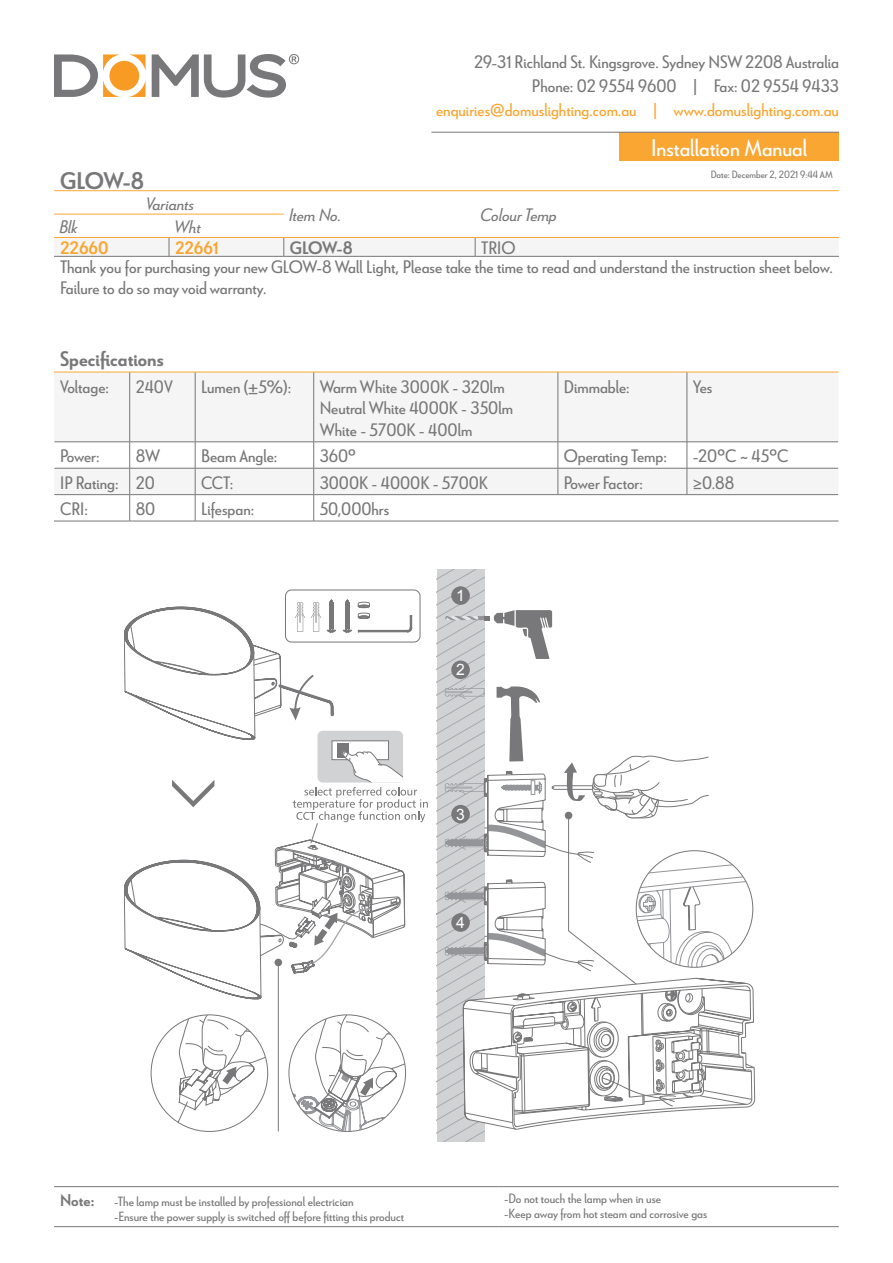
<style>
.page{position:relative;width:893px;height:1263px;background:#fff}
.page>*{position:absolute;margin:0;border:0;box-sizing:border-box;transform-origin:0 0}
.t1{font:24px "Le Havre";color:#fff}
.t2{font:700 24px "Le Havre";color:#787779}
.t3{font:700 21px "Le Havre";color:#787779}
.t4{font:18px/21.6px "Le Havre";color:#787779}
.t5{font:18px "Le Havre";color:#faa633}
.t6{font:italic 18px "Le Havre";color:#787779}
.t7{font:700 18px "Le Havre";color:#faa633}
.t8{font:700 18px "Le Havre";color:#787779}
.t9{font:15.75px "Arial";color:#fff}
.t10{font:13.35px/14.4px "Le Havre";color:#787779}
.t11{font:10.5px "Le Havre";color:#787779}
.s1{font-weight:700;font-size:16.95px}
</style>
<div class="page">
<div style="left:619px;top:132px;width:220px;height:28px;background:#faa633"></div>
<hr style="left:431px;top:132px;width:408px;height:1px;background:#787779">
<svg style="left:152px;top:54px;width:147px;height:44px"></svg>
<svg style="left:54px;top:54px;width:66px;height:43px"></svg>
<svg style="left:129px;top:54px;width:17px;height:17px"></svg>
<svg style="left:129px;top:80px;width:17px;height:17px"></svg>
<div style="left:109px;top:61px;width:30px;height:30px;background:#f89b24;border-radius:50%"></div>
<svg style="left:54px;top:373px;width:784px;height:121px;fill:#f5f5f5"></svg>
<hr style="left:54px;top:372px;width:76px;height:1px;background:#faa633">
<hr style="left:130px;top:372px;width:65px;height:1px;background:#faa633">
<hr style="left:195px;top:372px;width:119px;height:1px;background:#faa633">
<hr style="left:314px;top:372px;width:244px;height:1px;background:#faa633">
<hr style="left:558px;top:372px;width:129px;height:1px;background:#faa633">
<hr style="left:687px;top:372px;width:151px;height:1px;background:#faa633">
<hr style="left:129px;top:372px;width:1px;height:70px;background:#787779">
<hr style="left:195px;top:372px;width:1px;height:70px;background:#787779">
<hr style="left:313px;top:372px;width:1px;height:70px;background:#787779">
<hr style="left:558px;top:372px;width:1px;height:70px;background:#787779">
<hr style="left:687px;top:372px;width:1px;height:70px;background:#787779">
<hr style="left:54px;top:442px;width:76px;height:1px;background:#787779">
<hr style="left:130px;top:442px;width:65px;height:1px;background:#787779">
<hr style="left:195px;top:442px;width:119px;height:1px;background:#787779">
<hr style="left:314px;top:442px;width:244px;height:1px;background:#787779">
<hr style="left:558px;top:442px;width:129px;height:1px;background:#787779">
<hr style="left:687px;top:442px;width:151px;height:1px;background:#787779">
<hr style="left:54px;top:468px;width:76px;height:1px;background:#787779">
<hr style="left:130px;top:468px;width:65px;height:1px;background:#787779">
<hr style="left:195px;top:468px;width:119px;height:1px;background:#787779">
<hr style="left:314px;top:468px;width:244px;height:1px;background:#787779">
<hr style="left:558px;top:468px;width:129px;height:1px;background:#787779">
<svg style="left:558px;top:442px;width:1px;height:52px"></svg>
<hr style="left:687px;top:468px;width:151px;height:1px;background:#787779">
<svg style="left:687px;top:442px;width:1px;height:52px"></svg>
<hr style="left:54px;top:494px;width:76px;height:1px;background:#787779">
<hr style="left:130px;top:494px;width:65px;height:1px;background:#787779">
<svg style="left:129px;top:442px;width:1px;height:79px"></svg>
<hr style="left:195px;top:494px;width:119px;height:1px;background:#787779">
<svg style="left:195px;top:442px;width:1px;height:79px"></svg>
<hr style="left:314px;top:494px;width:244px;height:1px;background:#787779">
<svg style="left:313px;top:442px;width:1px;height:79px"></svg>
<hr style="left:558px;top:494px;width:129px;height:1px;background:#787779">
<hr style="left:687px;top:494px;width:151px;height:1px;background:#787779">
<hr style="left:54px;top:521px;width:76px;height:1px;background:#787779">
<hr style="left:130px;top:521px;width:65px;height:1px;background:#787779">
<hr style="left:195px;top:521px;width:119px;height:1px;background:#787779">
<hr style="left:314px;top:521px;width:244px;height:1px;background:#787779">
<hr style="left:558px;top:521px;width:129px;height:1px;background:#787779">
<hr style="left:687px;top:521px;width:151px;height:1px;background:#787779">
<svg style="left:54px;top:1187px;width:785px;height:1px"></svg>
<hr style="left:54px;top:1186px;width:444px;height:1px;background:#787779">
<hr style="left:498px;top:1186px;width:341px;height:1px;background:#787779">
<hr style="left:54px;top:1226px;width:444px;height:1px;background:#787779">
<hr style="left:498px;top:1226px;width:341px;height:1px;background:#787779">
<div style="left:54px;top:238px;width:785px;height:18px;background:#f5f5f5"></div>
<hr style="left:475px;top:190px;width:364px;height:1px;background:#faa633">
<hr style="left:54px;top:256px;width:115px;height:1px;background:#787779">
<hr style="left:169px;top:256px;width:115px;height:1px;background:#787779">
<hr style="left:284px;top:256px;width:191px;height:1px;background:#787779">
<hr style="left:475px;top:256px;width:364px;height:1px;background:#787779">
<hr style="left:54px;top:190px;width:115px;height:1px;background:#faa633">
<hr style="left:169px;top:190px;width:115px;height:1px;background:#faa633">
<hr style="left:284px;top:190px;width:191px;height:1px;background:#faa633">
<hr style="left:54px;top:214px;width:115px;height:1px;background:#faa633">
<hr style="left:169px;top:214px;width:115px;height:1px;background:#faa633">
<hr style="left:54px;top:237px;width:115px;height:1px;background:#faa633">
<hr style="left:169px;top:237px;width:115px;height:1px;background:#faa633">
<hr style="left:284px;top:237px;width:191px;height:1px;background:#faa633">
<hr style="left:475px;top:237px;width:364px;height:1px;background:#faa633">
<div style="left:285px;top:590px;width:135px;height:52px;border:1px solid #787779;border-radius:6px"></div>
<svg style="left:358px;top:602px;width:54px;height:30px"></svg>
<svg style="left:124px;top:599px;width:228px;height:141px"></svg>
<hr style="left:278px;top:962px;width:1px;height:169px;background:#787779">
<svg style="left:169px;top:1015px;width:99px;height:116px"></svg>
<svg style="left:289px;top:1015px;width:117px;height:116px"></svg>
<svg style="left:437px;top:569px;width:318px;height:572px"></svg>
<div style="left:317px;top:731px;width:86px;height:51px;background:#d1d2d4;border-radius:5px"></div>
<div style="left:332px;top:741px;width:56px;height:19px;background:#fff"></div>
<div style="left:337px;top:743px;width:12px;height:14px;background:#787779"></div>
<svg style="left:124px;top:748px;width:304px;height:251px"></svg>
<p class="t4" style="left:474px;top:50px;width:366px;line-height:24px;text-align:right">29-31 Richland St. Kingsgrove. Sydney NSW 2208 Australia<br>Phone: 02 9554 9600 | Fax: 02 9554 9433</p>
<p class="t5" style="left:436px;top:100px;width:404px">enquiries@domuslighting.com.au | www.domuslighting.com.au</p>
<h1 class="t1" style="left:651px;top:133px;width:158px">Installation Manual</h1>
<h1 class="t2" style="left:60px;top:166px;width:86px">GLOW-8</h1>
<p class="t11" style="left:711px;top:168px;width:123px">Date: December 2, 2021 9:44 AM</p>
<p class="t6" style="left:145px;top:193px;width:50px">Variants</p>
<p class="t6" style="left:288px;top:205px;width:54px">Item No.</p>
<p class="t6" style="left:479px;top:205px;width:78px">Colour Temp</p>
<p class="t6" style="left:58px;top:216px;width:20px">Blk</p>
<p class="t6" style="left:173px;top:216px;width:28px">Wht</p>
<p class="t7" style="left:60px;top:237px;width:50px">22660</p>
<p class="t7" style="left:175px;top:237px;width:45px">22661</p>
<p class="t8" style="left:290px;top:237px;width:65px">GLOW-8</p>
<p class="t4" style="left:60px;top:238px;width:774px;line-height:18.6px;text-indent:421px">TRIO<br>Thank you for purchasing your new GLOW-8 Wall Light, Please take the time to read and understand the instruction sheet below.</p>
<p class="t4" style="left:60px;top:277px;width:208px">Failure to do so may void warranty.</p>
<p class="t3" style="left:60px;top:346px;width:105px">Specifications</p>
<p class="t4" style="left:60px;top:375px;width:50px">Voltage:</p>
<p class="t4" style="left:136px;top:375px;width:39px">240V</p>
<p class="t4" style="left:201px;top:375px;width:92px">Lumen (±5%):</p>
<p class="t4" style="left:320px;top:375px;width:195px">Warm White 3000K - 320lm<br>Neutral White 4000K - 350lm<br>White - 5700K - 400lm</p>
<p class="t4" style="left:564px;top:375px;width:67px">Dimmable:</p>
<p class="t4" style="left:693px;top:375px;width:21px">Yes</p>
<p class="t4" style="left:60px;top:445px;width:41px">Power:</p>
<p class="t4" style="left:136px;top:445px;width:26px">8W</p>
<p class="t4" style="left:201px;top:445px;width:78px">Beam Angle:</p>
<p class="t4" style="left:320px;top:445px;width:38px">360º</p>
<p class="t4" style="left:564px;top:445px;width:105px">Operating Temp:</p>
<p class="t4" style="left:693px;top:445px;width:97px">-20ºC ~ 45ºC</p>
<p class="t4" style="left:60px;top:471px;width:96px">IP Rating: 20</p>
<p class="t4" style="left:201px;top:471px;width:34px">CCT:</p>
<p class="t4" style="left:320px;top:471px;width:170px">3000K - 4000K - 5700K</p>
<p class="t4" style="left:564px;top:471px;width:81px">Power Factor:</p>
<p class="t4" style="left:693px;top:471px;width:43px">≥0.88</p>
<p class="t4" style="left:60px;top:498px;width:29px">CRI:</p>
<p class="t4" style="left:136px;top:498px;width:21px">80</p>
<p class="t4" style="left:201px;top:498px;width:55px">Lifespan:</p>
<p class="t4" style="left:320px;top:498px;width:71px">50,000hrs</p>
<p class="t9" style="left:456px;top:585px;width:10px">1</p>
<p class="t9" style="left:456px;top:659px;width:10px">2</p>
<p class="t9" style="left:456px;top:804px;width:10px">3</p>
<p class="t9" style="left:456px;top:912px;width:10px">4</p>
<p class="t10" style="left:114px;top:1194px;width:291px;text-indent:-54px"><span class="s1">Note:</span> -The lamp must be installed by professional electrician<br>-Ensure the power supply is switched off before fitting this product</p>
<p class="t10" style="left:504px;top:1191px;width:205px">-Do not touch the lamp when in use<br>-Keep away from hot steam and corrosive gas</p>
</div>
